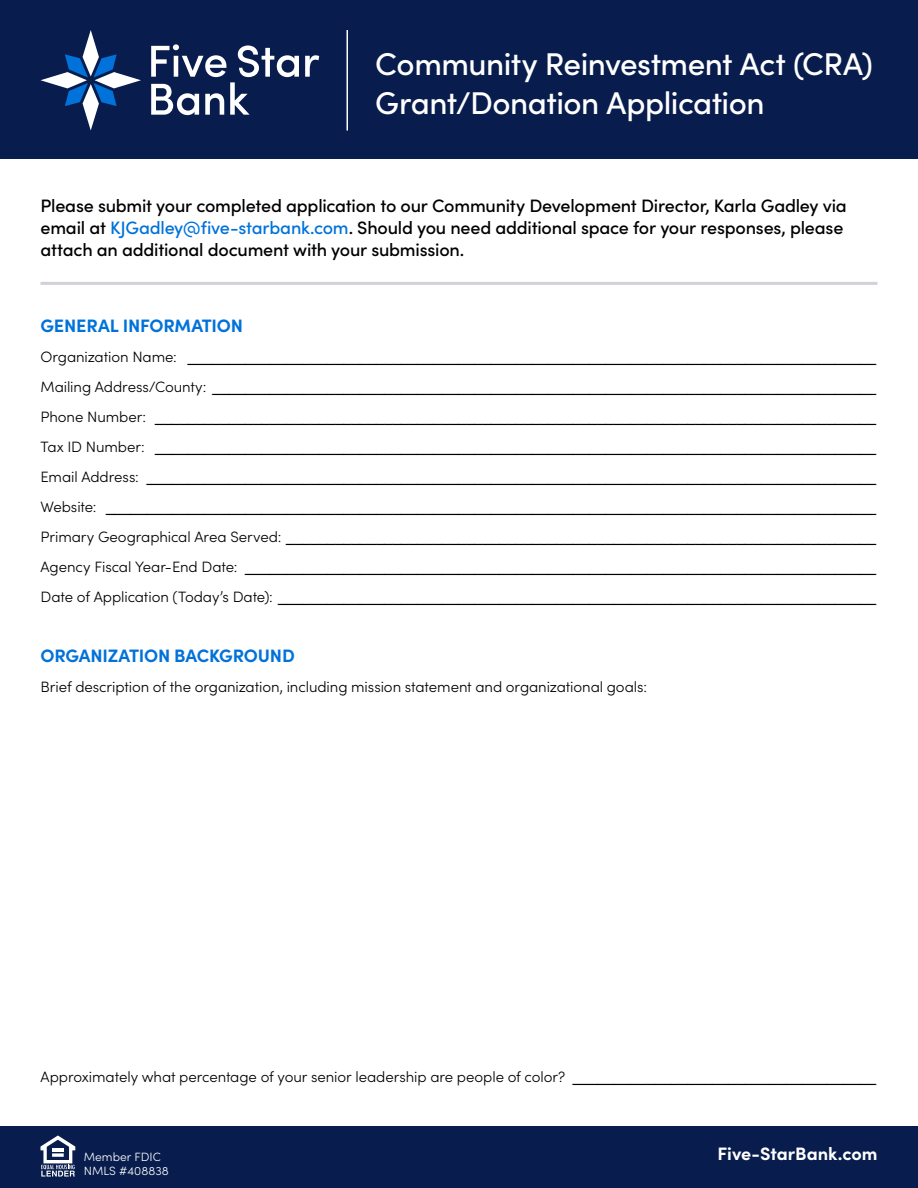
<style>
.page{position:relative;width:918px;height:1188px;background:#fff}
.page>*{position:absolute;margin:0;border:0;box-sizing:border-box;transform-origin:0 0}
.t1{font:500 31.5px/39px "Sofia Pro";letter-spacing:-.015em;color:#fff}
.t2{font:500 18px/21.6px "Sofia Pro";letter-spacing:-.015em;color:#000}
.t3{font:700 18px "Sofia Pro";letter-spacing:-.01em;color:#0072da}
.t4{font:700 18px "Sofia Pro";color:#fff}
.t5{font:15px/30px "Arial";color:#000;text-align:justify}
.t6{font:300 15px "Sofia Pro";letter-spacing:-.005em;color:#000}
.t7{font:300 12px "Sofia Pro";letter-spacing:.005em;color:#fff}
.s1{color:#0072da}
.s2{font-family:"Sofia Pro";font-weight:300}
.s3{font-family:"Arial";font-weight:400}
</style>
<div class="page">
<div style="left:0;top:0;width:918px;height:159px;background:#081d4d"></div>
<svg style="left:305px;top:55px;width:14px;height:22px"></svg>
<svg style="left:151px;top:44px;width:148px;height:71px"></svg>
<svg style="left:40px;top:30px;width:101px;height:101px"></svg>
<hr style="left:346px;top:30px;width:2px;height:100px;background:#fff">
<hr style="left:40px;top:282px;width:838px;height:3px;background:#d0d1db">
<div style="left:0;top:1126px;width:918px;height:62px;background:#081d4d"></div>
<svg style="left:41px;top:1135px;width:34px;height:42px"></svg>
<p class="t1" style="left:375px;top:43px;width:499px">Community Reinvestment Act (CRA)<br>Grant/Donation Application</p>
<p class="t2" style="left:40px;top:194px;width:808px">Please submit your completed application to our Community Development Director, Karla Gadley via email at <span class="s1">KJGadley@five-starbank.com</span>. Should you need additional space for your responses, please attach an additional document with your submission.</p>
<p class="t3" style="left:40px;top:312px;width:204px">GENERAL INFORMATION</p>
<p class="t5" style="left:40px;top:342px;width:837px"><span class="s2">Organization Name:</span> ____________________________________________________________________________________ <span class="s2">Mailing Address/County:</span> _________________________________________________________________________________ <span class="s2">Phone Number:</span> ________________________________________________________________________________________ <span class="s2">Tax ID Number:</span> ________________________________________________________________________________________ <span class="s2">Email Address:</span> _________________________________________________________________________________________ <span class="s2">Website:</span> ______________________________________________________________________________________________ <span class="s2">Primary Geographical Area Served:</span> ________________________________________________________________________ <span class="s2">Agency Fiscal Year-End Date:</span> _____________________________________________________________________________ <span class="s2">Date of Application (Today’s Date):</span> _________________________________________________________________________</p>
<p class="t3" style="left:40px;top:642px;width:256px">ORGANIZATION BACKGROUND</p>
<p class="t6" style="left:40px;top:676px;width:608px">Brief description of the organization, including mission statement and organizational goals:</p>
<p class="t6" style="left:40px;top:1066px;width:837px">Approximately what percentage of your senior leadership are people of color? <span class="s3">_____________________________________</span></p>
<p class="t7" style="left:84px;top:1148px;width:79px">Member FDIC</p>
<p class="t7" style="left:84px;top:1163px;width:87px">NMLS #408838</p>
<p class="t4" style="left:718px;top:1140px;width:161px">Five-StarBank.com</p>
</div>
